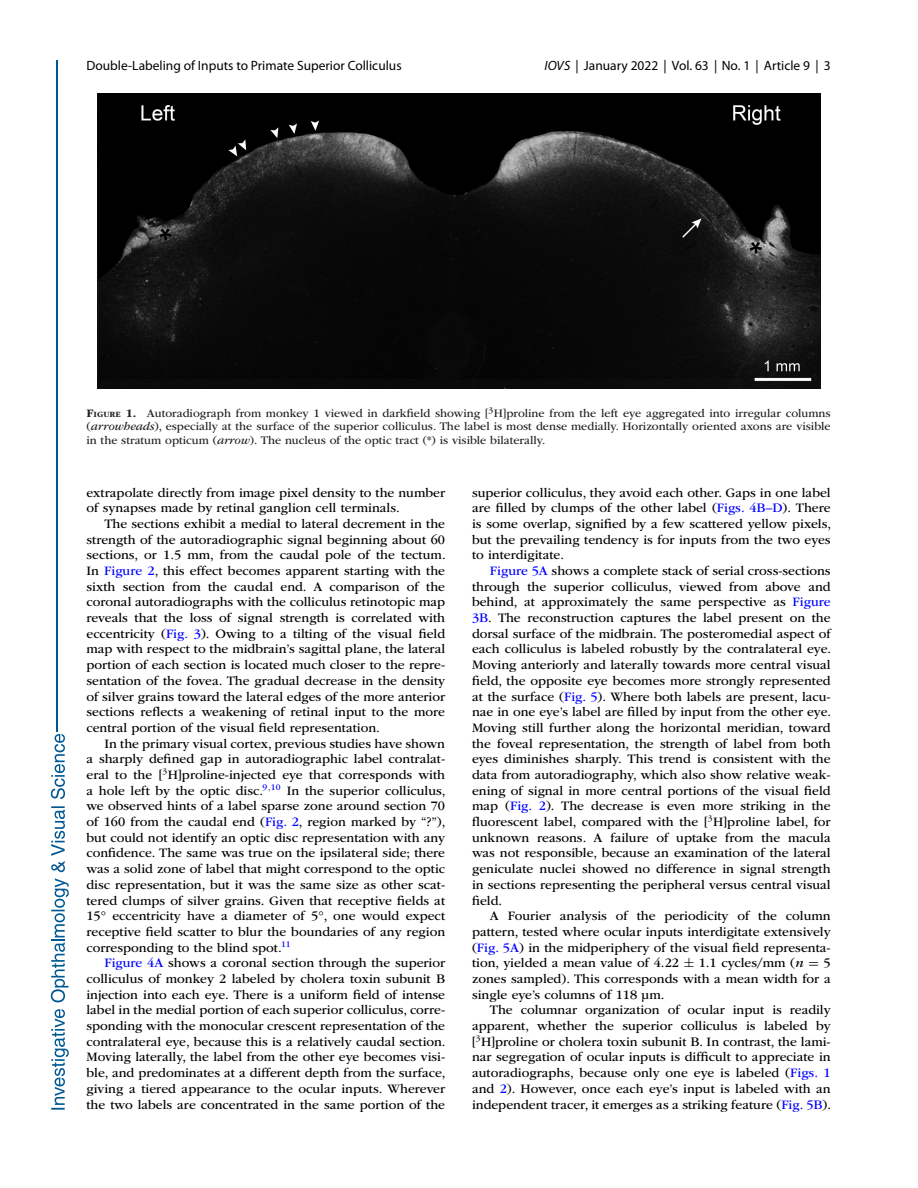
<style>
.page{position:relative;width:918px;height:1188px;background:#fff}
.page>*{position:absolute;margin:0;border:0;box-sizing:border-box;transform-origin:0 0}
.t1{font:13.5px/15.8px "ITC Garamond Std";color:#000;text-align:justify}
.t2{font:13.5px "Myriad Pro";color:#000}
.t3{font:12px/13.5px "ITC Garamond Std";color:#231f20;text-align:justify}
.s1{font-style:italic}
.s2{font-weight:700}
.s3{font-weight:700;font-size:8.4px}
.s4{color:#00f}
.s5{font-family:"MTSY"}
</style>
<div class="page">
<hr style="left:57px;top:60px;width:1px;height:672px;background:#005892">
<svg style="left:51px;top:734px;width:18px;height:376px"></svg>
<img style="left:97px;top:94px;width:723px;height:295px">
<p class="t2" style="left:86px;top:57px;width:317px">Double-Labeling of Inputs to Primate Superior Colliculus</p>
<p class="t2" style="left:545px;top:57px;width:288px"><span class="s1">IOVS</span> | January 2022 | Vol. 63 | No. 1 | Article 9 | 3</p>
<p class="t3" style="left:86px;top:407px;width:746px"><span class="s2">F</span><span class="s3">IGURE</span> <span class="s2">1.</span> Autoradiograph from monkey 1 viewed in darkfield showing [<sup>3</sup>H]proline from the left eye aggregated into irregular columns (<span class="s1">arrowheads</span>), especially at the surface of the superior colliculus. The label is most dense medially. Horizontally oriented axons are visible in the stratum opticum (<span class="s1">arrow</span>). The nucleus of the optic tract (*) is visible bilaterally.</p>
<p class="t1" style="left:86px;top:485px;width:360px">extrapolate directly from image pixel density to the number of synapses made by retinal ganglion cell terminals.</p>
<p class="t1" style="left:86px;top:517px;width:361px;text-indent:18px">The sections exhibit a medial to lateral decrement in the strength of the autoradiographic signal beginning about 60 sections, or 1.5 mm, from the caudal pole of the tectum.<br>In <span class="s4">Figure 2</span>, this effect becomes apparent starting with the sixth section from the caudal end. A comparison of the coronal autoradiographs with the colliculus retinotopic map reveals that the loss of signal strength is correlated with eccentricity (<span class="s4">Fig. 3</span>). Owing to a tilting of the visual field map with respect to the midbrain’s sagittal plane, the lateral portion of each section is located much closer to the repre&shy;sentation of the fovea. The gradual decrease in the density of silver grains toward the lateral edges of the more anterior sections reflects a weakening of retinal input to the more central portion of the visual field representation.</p>
<p class="t1" style="left:86px;top:737px;width:361px;text-indent:18px">In the primary visual cortex, previous studies have shown a sharply defined gap in autoradiographic label contralat&shy;eral to the [<sup>3</sup>H]proline-injected eye that corresponds with a hole left by the optic disc.<sup>9</sup><sup>,</sup><sup>10</sup> In the superior colliculus, we observed hints of a label sparse zone around section 70 of 160 from the caudal end (<span class="s4">Fig. 2</span>, region marked by “?”), but could not identify an optic disc representation with any confidence. The same was true on the ipsilateral side; there was a solid zone of label that might correspond to the optic disc representation, but it was the same size as other scat&shy;tered clumps of silver grains. Given that receptive fields at 15° eccentricity have a diameter of 5°, one would expect receptive field scatter to blur the boundaries of any region corresponding to the blind spot.<sup>11</sup></p>
<p class="t1" style="left:86px;top:956px;width:361px;text-indent:18px"><span class="s4">Figure 4A</span> shows a coronal section through the superior colliculus of monkey 2 labeled by cholera toxin subunit B injection into each eye. There is a uniform field of intense label in the medial portion of each superior colliculus, corre&shy;sponding with the monocular crescent representation of the contralateral eye, because this is a relatively caudal section.<br>Moving laterally, the label from the other eye becomes visi&shy;ble, and predominates at a different depth from the surface, giving a tiered appearance to the ocular inputs. Wherever the two labels are concentrated in the same portion of the</p>
<p class="t1" style="left:472px;top:485px;width:361px">superior colliculus, they avoid each other. Gaps in one label are filled by clumps of the other label (<span class="s4">Figs. 4B–D</span>). There is some overlap, signified by a few scattered yellow pixels, but the prevailing tendency is for inputs from the two eyes to interdigitate.</p>
<p class="t1" style="left:472px;top:564px;width:361px;text-indent:18px"><span class="s4">Figure 5A</span> shows a complete stack of serial cross-sections through the superior colliculus, viewed from above and behind, at approximately the same perspective as <span class="s4">Figure 3B</span>. The reconstruction captures the label present on the dorsal surface of the midbrain. The posteromedial aspect of each colliculus is labeled robustly by the contralateral eye.<br>Moving anteriorly and laterally towards more central visual field, the opposite eye becomes more strongly represented at the surface (<span class="s4">Fig. 5</span>). Where both labels are present, lacu&shy;nae in one eye’s label are filled by input from the other eye.<br>Moving still further along the horizontal meridian, toward the foveal representation, the strength of label from both eyes diminishes sharply. This trend is consistent with the data from autoradiography, which also show relative weak&shy;ening of signal in more central portions of the visual field map (<span class="s4">Fig. 2</span>). The decrease is even more striking in the fluorescent label, compared with the [<sup>3</sup>H]proline label, for unknown reasons. A failure of uptake from the macula was not responsible, because an examination of the lateral geniculate nuclei showed no difference in signal strength in sections representing the peripheral versus central visual field.</p>
<p class="t1" style="left:472px;top:909px;width:360px;text-indent:18px">A Fourier analysis of the periodicity of the column pattern, tested where ocular inputs interdigitate extensively (<span class="s4">Fig. 5A</span>) in the midperiphery of the visual field representa&shy;tion, yielded a mean value of 4.22 <span class="s5">±</span> 1.1 cycles/mm (<span class="s1">n</span> <span class="s5">=</span> 5 zones sampled). This corresponds with a mean width for a single eye’s columns of 118 μm.</p>
<p class="t1" style="left:472px;top:1003px;width:361px;text-indent:18px">The columnar organization of ocular input is readily apparent, whether the superior colliculus is labeled by [<sup>3</sup>H]proline or cholera toxin subunit B. In contrast, the lami&shy;nar segregation of ocular inputs is difficult to appreciate in autoradiographs, because only one eye is labeled (<span class="s4">Figs. 1 </span>and <span class="s4">2</span>). However, once each eye’s input is labeled with an independent tracer, it emerges as a striking feature (<span class="s4">Fig. 5B</span>).</p>
</div>
